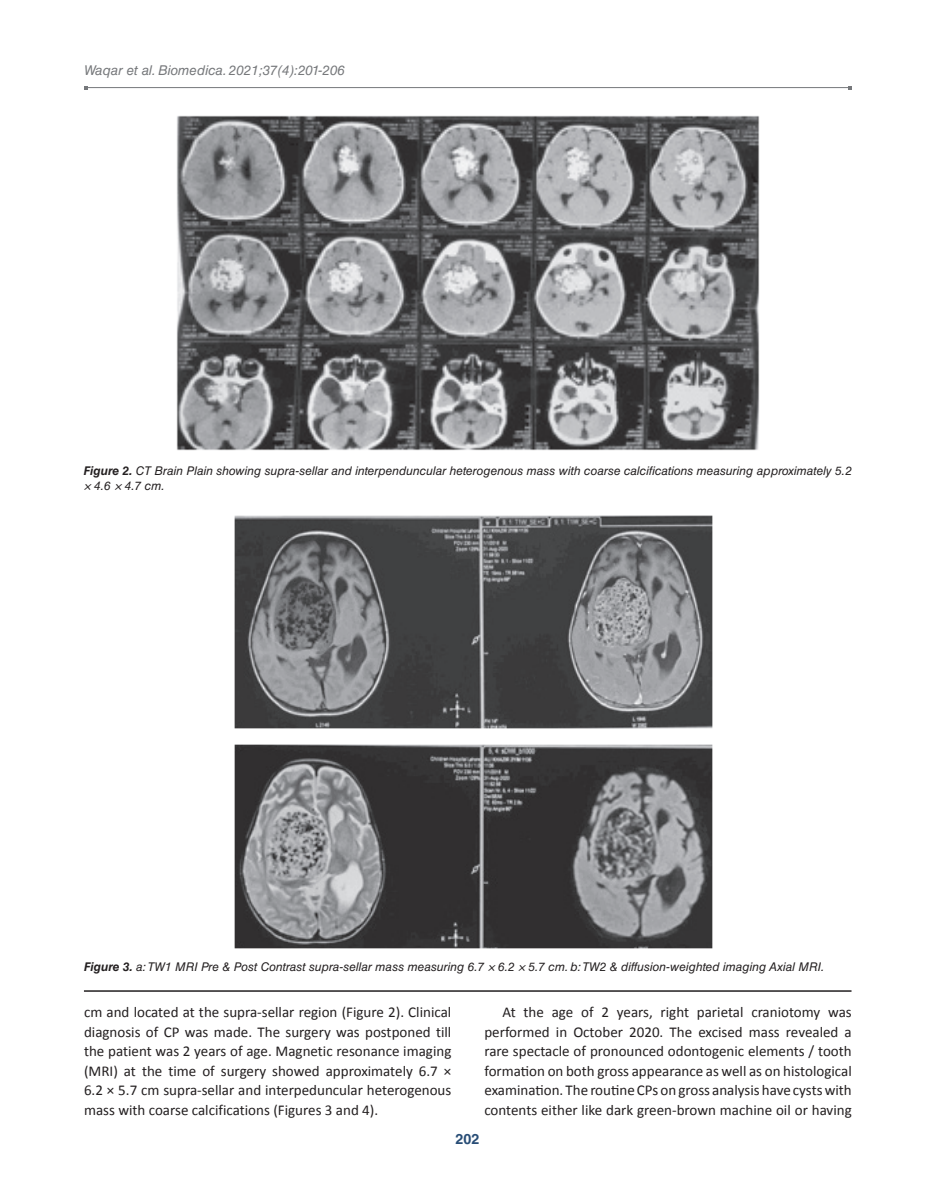
<style>
.page{position:relative;width:936px;height:1191px;background:#fff}
.page>*{position:absolute;margin:0;border:0;box-sizing:border-box;transform-origin:0 0}
.t1{font:15px/19.5px "Calibri";color:#231f20;text-align:justify}
.t2{font:700 14.25px "Helvetica LT Std";color:#284d76}
.t3{font:italic 13.5px "Helvetica LT Std";color:#76787b}
.t4{font:italic 12px/14.4px "Helvetica LT Std";color:#231f20}
.s1{font-weight:700}
</style>
<div class="page">
<hr style="left:86px;top:87px;width:764px;height:1px;background:#76787b">
<img style="left:176px;top:115px;width:584px;height:336px">
<hr style="left:84px;top:990px;width:767px;height:1px;background:#231f20">
<img style="left:234px;top:515px;width:479px;height:214px">
<img style="left:234px;top:744px;width:479px;height:205px">
<p class="t3" style="left:84px;top:63px;width:262px">Waqar et al. Biomedica. 2021;37(4):201-206</p>
<p class="t4" style="left:84px;top:464px;width:769px"><span class="s1">Figure 2.</span> CT Brain Plain showing supra-sellar and interpenduncular heterogenous mass with coarse calcifications measuring approximately 5.2 × 4.6 × 4.7 cm.</p>
<p class="t4" style="left:84px;top:959px;width:741px"><span class="s1">Figure 3.</span> a: TW1 MRI Pre &amp; Post Contrast supra-sellar mass measuring 6.7 × 6.2 × 5.7 cm. b: TW2 &amp; diffusion-weighted imaging Axial MRI.</p>
<p class="t1" style="left:84px;top:1002px;width:369px">cm and located at the supra-sellar region (Figure 2). Clinical diagnosis of CP was made. The surgery was postponed till the patient was 2 years of age. Magnetic resonance imaging (MRI) at the time of surgery showed approximately 6.7 × 6.2 × 5.7 cm supra-sellar and interpeduncular heterogenous mass with coarse calcifications (Figures 3 and 4).</p>
<p class="t1" style="left:484px;top:1002px;width:369px;text-indent:18px">At the age of 2 years, right parietal craniotomy was performed in October 2020. The excised mass revealed a rare spectacle of pronounced odontogenic elements / tooth formation on both gross appearance as well as on histological examination. The routine CPs on gross analysis have cysts with contents either like dark green-brown machine oil or having</p>
<p class="t2" style="left:455px;top:1130px;width:25px">202</p>
</div>
